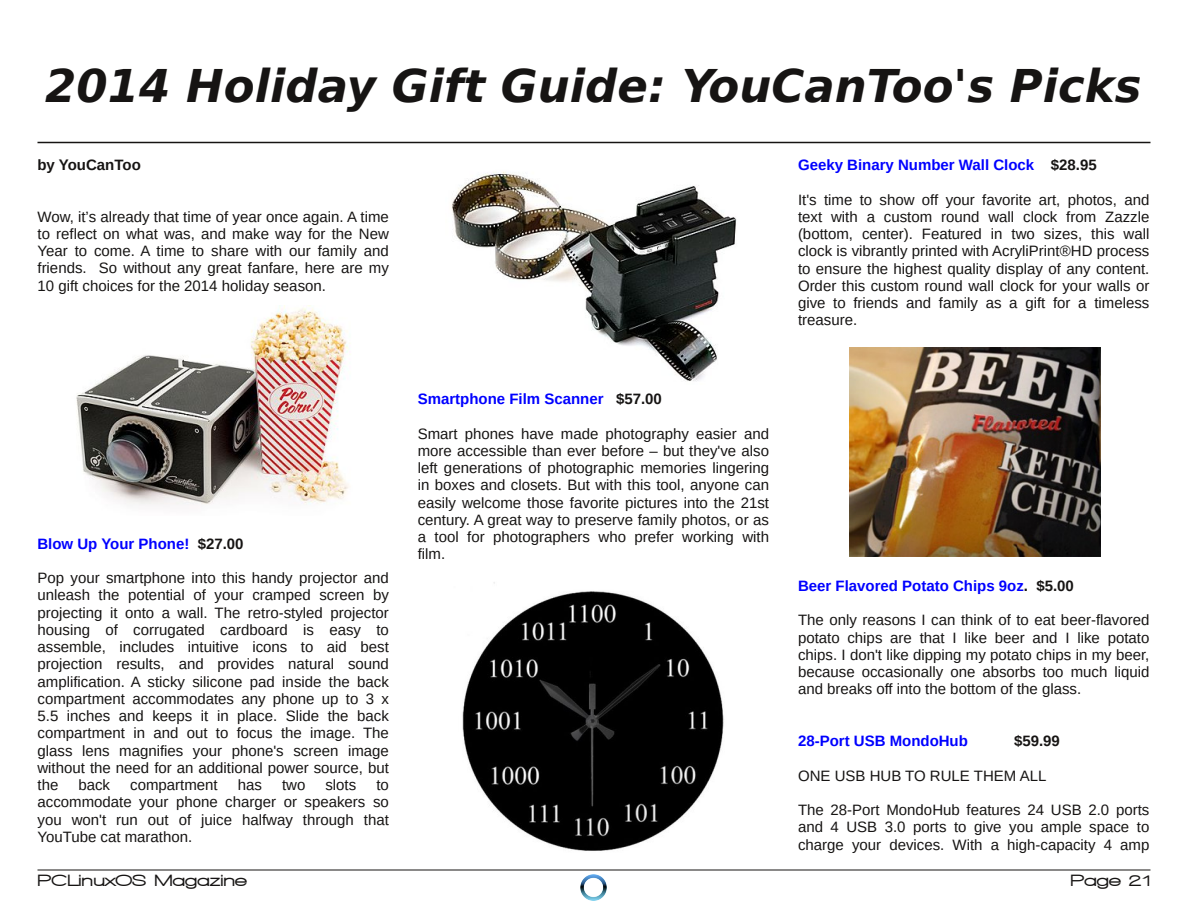
<style>
.page{position:relative;width:1188px;height:918px;background:#fff}
.page>*{position:absolute;margin:0;border:0;box-sizing:border-box;transform-origin:0 0}
.t1{font:italic 700 45px "Bitstream Vera Sans";color:#161413}
.t2{font:900 16.5px "Walkway Expand";color:#161413}
.t3{font:15px/17.2px "Liberation Sans";color:#161413;text-align:justify}
.t4{font:700 15px "Liberation Sans";color:#00f}
.t5{font:700 15px "Liberation Sans";color:#161413}
.s1{color:#161413}
</style>
<div class="page">
<hr style="left:38px;top:142px;width:1112px;height:1px;background:#161413">
<hr style="left:38px;top:870px;width:1112px;height:1px;background:#161413">
<img style="left:580px;top:874px;width:27px;height:27px">
<img style="left:76px;top:305px;width:274px;height:200px">
<img style="left:451px;top:171px;width:286px;height:210px">
<img style="left:462px;top:582px;width:262px;height:269px">
<img style="left:849px;top:347px;width:251px;height:209px">
<h1 class="t1" style="left:45px;top:60px;width:1098px">2014 Holiday Gift Guide: YouCanToo's Picks</h1>
<p class="t5" style="left:38px;top:156px;width:105px">by YouCanToo</p>
<p class="t3" style="left:38px;top:208px;width:353px">Wow, it’s already that time of year once again. A time to reflect on what was, and make way for the New Year to come. A time to share with our family and friends. So without any great fanfare, here are my 10 gift choices for the 2014 holiday season.</p>
<p class="t4" style="left:38px;top:535px;width:208px">Blow Up Your Phone! <span class="s1">$27.00</span></p>
<p class="t3" style="left:38px;top:569px;width:353px">Pop your smartphone into this handy projector and unleash the potential of your cramped screen by projecting it onto a wall. The retro-styled projector housing of corrugated cardboard is easy to assemble, includes intuitive icons to aid best projection results, and provides natural sound amplification. A sticky silicone pad inside the back compartment accommodates any phone up to 3 x 5.5 inches and keeps it in place. Slide the back compartment in and out to focus the image. The glass lens magnifies your phone's screen image without the need for an additional power source, but the</p>
<p class="t3" style="left:78px;top:776px;width:33px">back</p>
<p class="t3" style="left:130px;top:776px;width:89px">compartment</p>
<p class="t3" style="left:238px;top:776px;width:26px">has</p>
<p class="t3" style="left:282px;top:776px;width:25px">two</p>
<p class="t3" style="left:325px;top:776px;width:32px">slots</p>
<p class="t3" style="left:38px;top:776px;width:353px;text-indent:339px">to accommodate your phone charger or speakers so you won't run out of juice halfway through that YouTube cat marathon.</p>
<p class="t4" style="left:418px;top:391px;width:246px">Smartphone Film Scanner <span class="s1">$57.00</span></p>
<p class="t3" style="left:418px;top:425px;width:353px">Smart phones have made photography easier and more accessible than ever before – but they've also left generations of photographic memories lingering in boxes and closets. But with this tool, anyone can easily welcome those favorite pictures into the 21st century. A great way to preserve family photos, or as a tool for photographers who prefer working with film.</p>
<p class="t4" style="left:798px;top:157px;width:300px">Geeky Binary Number Wall Clock <span class="s1">$28.95</span></p>
<p class="t3" style="left:798px;top:191px;width:353px">It's time to show off your favorite art, photos, and text with a custom round wall clock from Zazzle (bottom, center). Featured in two sizes, this wall clock is vibrantly printed with AcryliPrint®HD process to ensure the highest quality display of any content.<br>Order this custom round wall clock for your walls or give to friends and family as a gift for a timeless treasure.</p>
<p class="t4" style="left:798px;top:577px;width:277px">Beer Flavored Potato Chips 9oz<span class="s1">. $5.00</span></p>
<p class="t3" style="left:798px;top:612px;width:353px">The only reasons I can think of to eat beer-flavored potato chips are that I like beer and I like potato chips. I don't like dipping my potato chips in my beer, because occasionally one absorbs too much liquid and breaks off into the bottom of the glass.</p>
<p class="t4" style="left:798px;top:733px;width:171px">28-Port USB MondoHub</p>
<p class="t5" style="left:1014px;top:733px;width:47px">$59.99</p>
<p class="t3" style="left:798px;top:767px;width:250px">ONE USB HUB TO RULE THEM ALL</p>
<p class="t3" style="left:798px;top:801px;width:353px">The 28-Port MondoHub features 24 USB 2.0 ports and 4 USB 3.0 ports to give you ample space to charge your devices. With a high-capacity 4 amp</p>
<p class="t2" style="left:38px;top:871px;width:211px">PCLinuxOS Magazine</p>
<p class="t2" style="left:1071px;top:871px;width:82px">Page 21</p>
</div>
